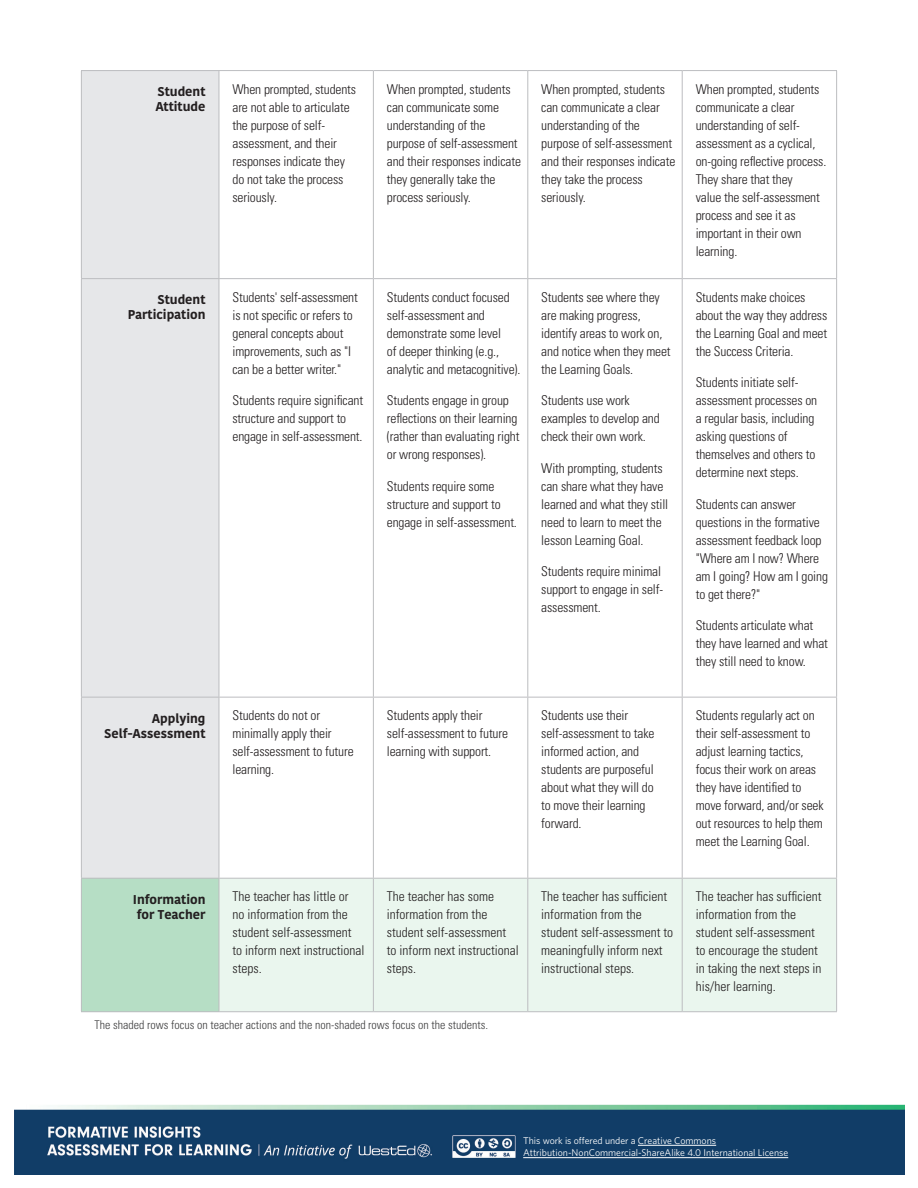
<style>
.page{position:relative;width:918px;height:1188px;background:#fff}
.page>*{position:absolute;margin:0;border:0;box-sizing:border-box;transform-origin:0 0}
.t1{font:300 condensed 13.5px/18px "Univers LT Std";letter-spacing:-.01em;color:#231f20}
.t2{font:700 12.75px/15.3px "Kohinoor Bangla";color:#231f20;text-align:right}
.t3{font:300 condensed 12px "Univers LT Std";color:#3e3e3f}
.t4{font:9.75px/12.3px "Whitney HTF";color:#fff}
</style>
<div class="page">
<img style="left:14px;top:1105px;width:890px;height:69px">
<hr style="left:638px;top:1145px;width:78px;height:1px;background:#fff">
<hr style="left:523px;top:1157px;width:265px;height:1px;background:#fff">
<div style="left:82px;top:71px;width:137px;height:807px;background:#e6e7e9"></div>
<div style="left:81px;top:878px;width:138px;height:134px;background:#b6dec5"></div>
<div style="left:220px;top:879px;width:616px;height:132px;background:#eaf6ee"></div>
<hr style="left:81px;top:70px;width:138px;height:1px;background:#bcbdc0">
<hr style="left:81px;top:71px;width:1px;height:207px;background:#bcbdc0">
<hr style="left:219px;top:70px;width:154px;height:1px;background:#bcbdc0">
<hr style="left:219px;top:71px;width:1px;height:207px;background:#bcbdc0">
<hr style="left:373px;top:70px;width:155px;height:1px;background:#bcbdc0">
<hr style="left:373px;top:71px;width:1px;height:207px;background:#bcbdc0">
<hr style="left:528px;top:70px;width:154px;height:1px;background:#bcbdc0">
<hr style="left:527px;top:71px;width:1px;height:207px;background:#bcbdc0">
<hr style="left:682px;top:70px;width:155px;height:1px;background:#bcbdc0">
<hr style="left:682px;top:71px;width:1px;height:207px;background:#bcbdc0">
<hr style="left:836px;top:71px;width:1px;height:207px;background:#bcbdc0">
<hr style="left:81px;top:278px;width:138px;height:1px;background:#bcbdc0">
<hr style="left:81px;top:279px;width:1px;height:418px;background:#bcbdc0">
<hr style="left:219px;top:278px;width:154px;height:1px;background:#bcbdc0">
<hr style="left:219px;top:279px;width:1px;height:418px;background:#bcbdc0">
<hr style="left:373px;top:278px;width:155px;height:1px;background:#bcbdc0">
<hr style="left:373px;top:279px;width:1px;height:418px;background:#bcbdc0">
<hr style="left:528px;top:278px;width:154px;height:1px;background:#bcbdc0">
<hr style="left:527px;top:279px;width:1px;height:418px;background:#bcbdc0">
<hr style="left:682px;top:278px;width:155px;height:1px;background:#bcbdc0">
<hr style="left:682px;top:279px;width:1px;height:418px;background:#bcbdc0">
<hr style="left:836px;top:279px;width:1px;height:418px;background:#bcbdc0">
<hr style="left:81px;top:697px;width:138px;height:1px;background:#bcbdc0">
<hr style="left:81px;top:698px;width:1px;height:180px;background:#bcbdc0">
<hr style="left:219px;top:697px;width:154px;height:1px;background:#bcbdc0">
<hr style="left:219px;top:698px;width:1px;height:180px;background:#bcbdc0">
<hr style="left:373px;top:697px;width:155px;height:1px;background:#bcbdc0">
<hr style="left:373px;top:698px;width:1px;height:180px;background:#bcbdc0">
<hr style="left:528px;top:697px;width:154px;height:1px;background:#bcbdc0">
<hr style="left:527px;top:698px;width:1px;height:180px;background:#bcbdc0">
<hr style="left:682px;top:697px;width:155px;height:1px;background:#bcbdc0">
<hr style="left:682px;top:698px;width:1px;height:180px;background:#bcbdc0">
<hr style="left:836px;top:698px;width:1px;height:180px;background:#bcbdc0">
<hr style="left:81px;top:878px;width:138px;height:1px;background:#bcbdc0">
<hr style="left:81px;top:879px;width:1px;height:132px;background:#bcbdc0">
<hr style="left:219px;top:878px;width:154px;height:1px;background:#bcbdc0">
<hr style="left:219px;top:879px;width:1px;height:132px;background:#bcbdc0">
<hr style="left:373px;top:878px;width:155px;height:1px;background:#bcbdc0">
<hr style="left:373px;top:879px;width:1px;height:132px;background:#bcbdc0">
<hr style="left:528px;top:878px;width:154px;height:1px;background:#bcbdc0">
<hr style="left:527px;top:879px;width:1px;height:132px;background:#bcbdc0">
<hr style="left:682px;top:878px;width:155px;height:1px;background:#bcbdc0">
<hr style="left:682px;top:879px;width:1px;height:132px;background:#bcbdc0">
<hr style="left:836px;top:879px;width:1px;height:132px;background:#bcbdc0">
<hr style="left:81px;top:1011px;width:138px;height:1px;background:#bcbdc0">
<hr style="left:219px;top:1011px;width:154px;height:1px;background:#bcbdc0">
<hr style="left:373px;top:1011px;width:155px;height:1px;background:#bcbdc0">
<hr style="left:528px;top:1011px;width:154px;height:1px;background:#bcbdc0">
<hr style="left:682px;top:1011px;width:155px;height:1px;background:#bcbdc0">
<p class="t2" style="left:155px;top:83px;width:52px;text-align:left">Student<br>Attitude</p>
<p class="t1" style="left:232px;top:80px;width:125px">When prompted, students are not able to articulate</p>
<p class="t1" style="left:232px;top:134px;width:106px">assessment, and their</p>
<p class="t1" style="left:232px;top:116px;width:94px">the purpose of self-</p>
<p class="t1" style="left:232px;top:152px;width:114px;text-align:justify">responses indicate they do not take the process seriously.</p>
<p class="t2" style="left:128px;top:291px;width:79px">Student<br>Participation</p>
<p class="t1" style="left:232px;top:288px;width:127px">Students' self-assessment is not specific or refers to general concepts about improvements, such as I" can be a better writer".</p>
<p class="t1" style="left:232px;top:392px;width:132px">Students require significant structure and support to engage in self-assessment.</p>
<p class="t1" style="left:387px;top:80px;width:136px">When prompted, students can communicate some understanding of the purpose of self-assessment and their responses indicate they generally take the process seriously.</p>
<p class="t1" style="left:541px;top:80px;width:136px">When prompted, students can communicate a clear understanding of the purpose of self-assessment and their responses indicate they take the process seriously.</p>
<p class="t1" style="left:696px;top:80px;width:125px">When prompted, students communicate a clear</p>
<p class="t1" style="left:696px;top:116px;width:106px">understanding of self-</p>
<p class="t1" style="left:696px;top:152px;width:132px">on-going reflective process.<br>They share that they<br>value the self-assessment process and see it as important in their own learning.</p>
<p class="t1" style="left:696px;top:134px;width:121px">assessment as a cyclical,</p>
<p class="t1" style="left:387px;top:288px;width:135px">Students conduct focused self-assessment and demonstrate some level<br>of deeper thinking g.e( . , analytic and metacognitive .(</p>
<p class="t1" style="left:387px;top:392px;width:134px">Students engage in group reflections on their learning (rather than evaluating right or wrong responses .(</p>
<p class="t1" style="left:387px;top:477px;width:132px">Students require some structure and support to engage in self-assessment.</p>
<p class="t1" style="left:541px;top:288px;width:131px">Students see where they are making progress, identify areas to work on, and notice when they meet the Learning Goals.</p>
<p class="t1" style="left:541px;top:392px;width:120px">Students use work examples to develop and check their own work.</p>
<p class="t1" style="left:541px;top:459px;width:128px">With prompting, students can share what they have learned and what they still need to learn to meet the lesson Learning Goal.</p>
<p class="t1" style="left:541px;top:563px;width:121px">Students require minimal</p>
<p class="t1" style="left:541px;top:599px;width:61px">assessment.</p>
<p class="t1" style="left:541px;top:581px;width:123px">support to engage in self-</p>
<p class="t1" style="left:696px;top:288px;width:133px">Students make choices about the way they address the Learning Goal and meet the Success Criteria.</p>
<p class="t1" style="left:696px;top:374px;width:104px">Students initiate self-</p>
<p class="t1" style="left:696px;top:409px;width:121px">a regular basis, including asking questions of themselves and others to determine next steps.</p>
<p class="t1" style="left:696px;top:495px;width:134px">Students can answer questions in the formative assessment feedback loop "Where am I now? Where am I going? How am I going to get there "?</p>
<p class="t1" style="left:696px;top:616px;width:134px">Students articulate what they have learned and what they still need to know.</p>
<p class="t1" style="left:696px;top:391px;width:123px">assessment processes on</p>
<p class="t2" style="left:104px;top:710px;width:103px">Applying<br>Self-Assessment</p>
<p class="t1" style="left:232px;top:707px;width:123px">Students do not or minimally apply their self-assessment to future learning.</p>
<p class="t1" style="left:387px;top:707px;width:123px">Students apply their self-assessment to future learning with support.</p>
<p class="t1" style="left:541px;top:707px;width:115px">Students use their self-assessment to take informed action, and students are purposeful about what they will do to move their learning forward.</p>
<p class="t1" style="left:696px;top:707px;width:129px">Students regularly act on their self-assessment to adjust learning tactics, focus their work on areas they have identified to move forward, and/or seek out resources to help them meet the Learning Goal.</p>
<p class="t2" style="left:133px;top:891px;width:74px;text-align:center">Information for Teacher</p>
<p class="t1" style="left:232px;top:888px;width:133px">The teacher has little or<br>no information from the student self-assessment to inform next instructional steps.</p>
<p class="t1" style="left:387px;top:888px;width:133px">The teacher has some information from the student self-assessment to inform next instructional steps.</p>
<p class="t1" style="left:541px;top:888px;width:133px">The teacher has sufficient information from the student self-assessment to meaningfully inform next instructional steps.</p>
<p class="t1" style="left:696px;top:888px;width:127px">The teacher has sufficient information from the student self-assessment to encourage the student in taking the next steps in his/her learning.</p>
<p class="t3" style="left:94px;top:1017px;width:395px">The shaded rows focus on teacher actions and the non-shaded rows focus on the students.</p>
<p class="t4" style="left:523px;top:1134px;width:267px">This work is offered under a Creative Commons<br>Attribution-NonCommercial-ShareAlike 4.0 International License</p>
</div>
